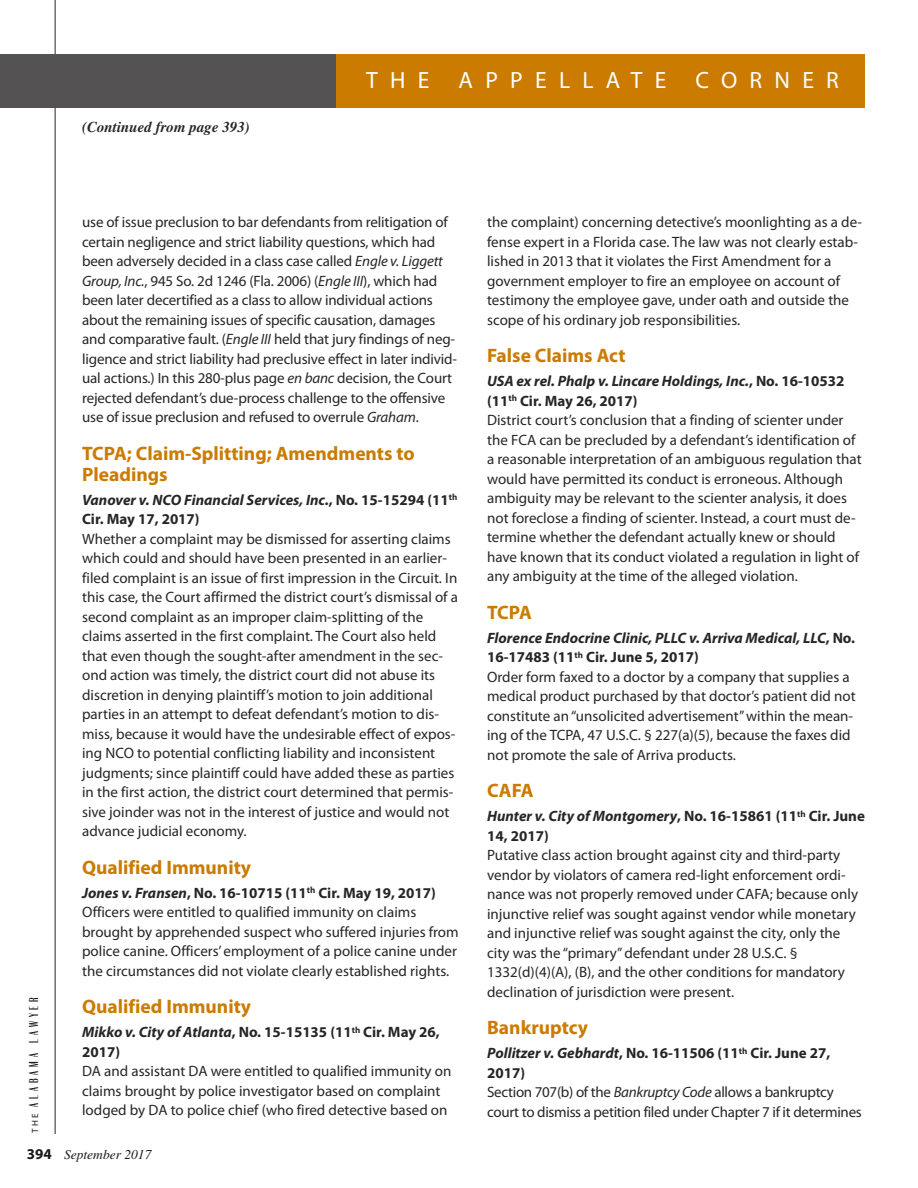
<style>
.page{position:relative;width:918px;height:1188px;background:#fff}
.page>*{position:absolute;margin:0;border:0;box-sizing:border-box;transform-origin:0 0}
.t1{font:23.55px "Myriad Pro";letter-spacing:.52em;color:#fff}
.t2{font:700 19.5px/21px "Myriad Pro";color:#ca7b00}
.t3{font:15px/19.5px "Myriad Pro";color:#272627}
.t4{font:15px/19.5px "Myriad Pro";letter-spacing:-.02em;color:#272627}
.t5{font:700 15px/19.5px "Myriad Pro";color:#272627}
.t6{font:italic 700 15px/19.5px "Myriad Pro";color:#272627}
.t7{font:italic 700 15px "Times";color:#272627}
.t8{font:500 13.5px "Britannic Com D";letter-spacing:.29em;color:#1b1819}
.t9{font:italic 13.5px "Times";color:#1b1819}
.s1{font-style:italic}
.s2{font-style:normal}
.s3{font-weight:700;font-style:italic}
.s4{font-weight:700}
.s5{font-family:"Myriad Pro";font-weight:400;font-size:9px}
.s6{font-family:"Myriad Pro";font-weight:700;font-style:normal;font-size:15px}
</style>
<div class="page">
<hr style="left:55px;top:0;width:1px;height:1134px;background:#272627">
<div style="left:0;top:54px;width:865px;height:54px;background:#ca7b00"></div>
<div style="left:0;top:54px;width:336px;height:54px;background:#545253"></div>
<p class="t7" style="left:82px;top:121px;width:169px">(Continued from page 393)</p>
<h1 class="t1" style="left:366px;top:71px;width:474px">THE APPELLATE CORNER</h1>
<p class="t3" style="left:82px;top:214px;width:377px">use of issue preclusion to bar defendants from relitigation of certain negligence and strict liability questions, which had been adversely decided in a class case called <span class="s1">Engle v. Liggett Group, Inc.</span>, 945 So. 2d 1246 (Fla. 2006) (<span class="s1">Engle III</span>), which had been later decertified as a class to allow individual actions about the remaining issues of specific causation, damages and comparative fault. (<span class="s1">Engle III</span> held that jury findings of neg&shy;ligence and strict liability had preclusive effect in later individ&shy;ual actions.) In this 280-plus page <span class="s1">en banc</span> decision, the Court rejected defendant’s due-process challenge to the offensive use of issue preclusion and refused to overrule <span class="s1">Graham</span>.</p>
<h2 class="t2" style="left:82px;top:444px;width:334px">TCPa; Claim-splitting; amendments to<br>Pleadings</h2>
<p class="t6" style="left:82px;top:491px;width:377px">Vanover v. NCO Financial Services, Inc.<span class="s2">, no. 15-15294 (11</span><sup>th<br></sup><span class="s2">Cir. may 17, 2017)</span></p>
<p class="t3" style="left:82px;top:530px;width:377px">Whether a complaint may be dismissed for asserting claims which could and should have been presented in an earlier&shy;filed complaint is an issue of first impression in the Circuit. In this case, the Court affirmed the district court’s dismissal of a second complaint as an improper claim-splitting of the claims asserted in the first complaint. The Court also held that even though the sought-after amendment in the sec&shy;ond action was timely, the district court did not abuse its discretion in denying plaintiff’s motion to join additional parties in an attempt to defeat defendant’s motion to dis&shy;miss, because it would have the undesirable effect of expos&shy;ing NCO to potential conflicting liability and inconsistent judgments; since plaintiff could have added these as parties in the first action, the district court determined that permis&shy;sive joinder was not in the interest of justice and would not advance judicial economy.</p>
<h2 class="t2" style="left:82px;top:858px;width:171px">qualified immunity</h2>
<p class="t3" style="left:82px;top:884px;width:378px"><span class="s3">Jones v. Fransen</span><span class="s4">, no. 16-10715 (11</span><sup>th</sup> <span class="s4">Cir. may 19, 2017)<br></span>Officers were entitled to qualified immunity on claims brought by apprehended suspect who suffered injuries from police canine. Officers’ employment of a police canine under the circumstances did not violate clearly established rights.</p>
<h2 class="t2" style="left:82px;top:998px;width:171px">qualified immunity</h2>
<p class="t5" style="left:82px;top:1024px;width:359px"><span class="s1">Mikko v. City of Atlanta</span>, no. 15-15135 (11<sup>th</sup> Cir. may 26,<br>2017)</p>
<p class="t3" style="left:82px;top:1063px;width:371px">DA and assistant DA were entitled to qualified immunity on claims brought by police investigator based on complaint lodged by DA to police chief (who fired detective based on</p>
<p class="t8" style="left:26px;top:1133px;width:137px;rotate:-90deg"><span class="s5">THE</span> Alabama Lawyer</p>
<p class="t9" style="left:27px;top:1150px;width:126px"><span class="s6">394</span> September 2017</p>
<p class="t3" style="left:487px;top:214px;width:377px">the complaint) concerning detective’s moonlighting as a de&shy;fense expert in a Florida case. The law was not clearly estab&shy;lished in 2013 that it violates the First Amendment for a government employer to fire an employee on account of testimony the employee gave, under oath and outside the scope of his ordinary job responsibilities.</p>
<h2 class="t2" style="left:487px;top:347px;width:140px">false Claims act</h2>
<p class="t3" style="left:487px;top:373px;width:376px"><span class="s3">USA ex rel. Phalp v. Lincare Holdings, Inc.</span><span class="s4">, no. 16-10532 (11</span><sup>th</sup> <span class="s4">Cir. may 26, 2017)<br></span>District court’s conclusion that a finding of scienter under the FCA can be precluded by a defendant’s identification of a reasonable interpretation of an ambiguous regulation that would have permitted its conduct is erroneous. Although ambiguity may be relevant to the scienter analysis, it does not foreclose a finding of scienter. Instead, a court must de&shy;termine whether the defendant actually knew or should have known that its conduct violated a regulation in light of any ambiguity at the time of the alleged violation.</p>
<h2 class="t2" style="left:487px;top:603px;width:46px">TCPa</h2>
<p class="t3" style="left:487px;top:629px;width:370px"><span class="s3">Florence Endocrine Clinic, PLLC v. Arriva Medical, LLC</span><span class="s4">, no.<br>16-17483 (11</span><sup>th</sup> <span class="s4">Cir. June 5, 2017)<br></span>Order form faxed to a doctor by a company that supplies a medical product purchased by that doctor’s patient did not constitute an“unsolicited advertisement”within the mean&shy;ing of the TCPA, 47 U.S.C. § 227(a)(5), because the faxes did not promote the sale of Arriva products.</p>
<h2 class="t2" style="left:487px;top:782px;width:48px">Cafa</h2>
<p class="t5" style="left:487px;top:808px;width:379px"><span class="s1">Hunter v. City of Montgomery</span>, no. 16-15861 (11<sup>th</sup> Cir. June<br>14, 2017)</p>
<p class="t3" style="left:487px;top:847px;width:372px">Putative class action brought against city and third-party vendor by violators of camera red-light enforcement ordi&shy;nance was not properly removed under CAFA; because only injunctive relief was sought against vendor while monetary and injunctive relief was sought against the city, only the city was the “primary”defendant under 28 U.S.C. § 1332(d)(4)(A), (B), and the other conditions for mandatory declination of jurisdiction were present.</p>
<h2 class="t2" style="left:487px;top:1019px;width:103px">Bankruptcy</h2>
<p class="t4" style="left:487px;top:1045px;width:376px"><span class="s3">Pollitzer v. Gebhardt</span><span class="s4">, no. 16-11506 (11</span><sup>th</sup> <span class="s4">Cir. June 27, 2017)<br></span>Section 707(b) of the <span class="s1">Bankruptcy Code</span> allows a bankruptcy court to dismiss a petition filed under Chapter 7 if it determines</p>
</div>
